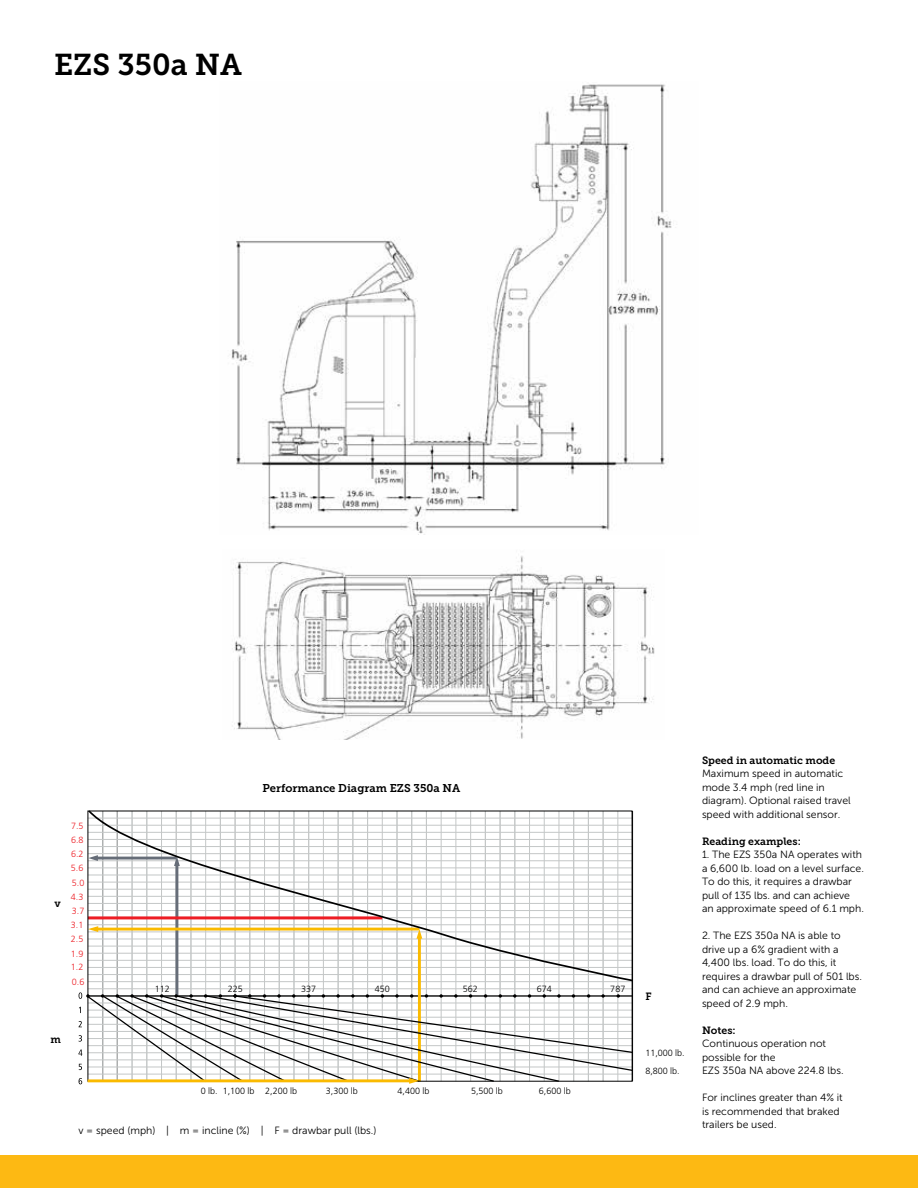
<style>
.page{position:relative;width:918px;height:1188px;background:#fff}
.page>*{position:absolute;margin:0;border:0;box-sizing:border-box;transform-origin:0 0}
.t1{font:30px "Museo Slab 700";color:#000}
.t2{font:11.25px "Museo Slab 700";color:#000}
.t3{font:10.5px/13.5px "Museo Sans 300";color:#000}
.t4{font:10.5px "Museo Slab 700";color:#000}
.t5{font:300 9px/18.6px "Frutiger";color:#000}
.t6{font:300 9px/14.4px "Frutiger";color:#ed1d24}
</style>
<div class="page">
<div style="left:0;top:1155px;width:918px;height:33px;background:#fdb913"></div>
<img style="left:231px;top:84px;width:441px;height:450px">
<img style="left:232px;top:555px;width:423px;height:185px">
<svg style="left:78px;top:982px;width:556px;height:103px"></svg>
<svg style="left:87px;top:810px;width:547px;height:172px"></svg>
<h1 class="t1" style="left:54px;top:48px;width:190px">EZS 350a NA</h1>
<p class="t4" style="left:55px;top:897px;width:8px">v</p>
<p class="t6" style="left:71px;top:819px;width:14px">7.5</p>
<p class="t6" style="left:71px;top:833px;width:14px">6.8</p>
<p class="t6" style="left:71px;top:847px;width:14px">6.2</p>
<p class="t6" style="left:71px;top:861px;width:14px">5.6</p>
<p class="t6" style="left:71px;top:903px;width:15px;text-align:justify">3.7<br>3.1<br>2.5</p>
<p class="t6" style="left:72px;top:974px;width:14px">0.6</p>
<p class="t6" style="left:71px;top:875px;width:15px">5.0<br>4.3</p>
<p class="t6" style="left:71px;top:946px;width:14px">1.9</p>
<p class="t6" style="left:71px;top:960px;width:14px">1.2</p>
<p class="t2" style="left:262px;top:782px;width:199px">Performance Diagram EZS 350a NA</p>
<p class="t5" style="left:155px;top:980px;width:17px">112</p>
<p class="t5" style="left:228px;top:980px;width:17px">225</p>
<p class="t5" style="left:301px;top:980px;width:17px">337</p>
<p class="t5" style="left:375px;top:980px;width:17px">450</p>
<p class="t5" style="left:463px;top:980px;width:17px">562</p>
<p class="t5" style="left:537px;top:980px;width:17px">674</p>
<p class="t5" style="left:610px;top:980px;width:17px">787</p>
<p class="t4" style="left:50px;top:1033px;width:12px">m</p>
<p class="t5" style="left:223px;top:1081px;width:76px">1,100 lb 2,200 lb</p>
<p class="t5" style="left:326px;top:1081px;width:33px">3,300 lb</p>
<p class="t5" style="left:398px;top:1081px;width:33px">4,400 lb</p>
<p class="t5" style="left:471px;top:1081px;width:33px">5,500 lb</p>
<p class="t5" style="left:539px;top:1081px;width:33px">6,600 lb</p>
<p class="t5" style="left:201px;top:1082px;width:18px">0 lb.</p>
<p class="t3" style="left:78px;top:1124px;width:300px">v = speed (mph) | m = incline (%) | F = drawbar pull (lbs.)</p>
<p class="t4" style="left:645px;top:991px;width:8px">F</p>
<p class="t5" style="left:645px;top:1043px;width:41px">11,000 lb.<br>8,800 lb.</p>
<p class="t4" style="left:702px;top:754px;width:135px">Speed in automatic mode</p>
<p class="t3" style="left:702px;top:767px;width:150px">Maximum speed in automatic mode 3.4 mph (red line in diagram). Optional raised travel speed with additional sensor.</p>
<p class="t4" style="left:702px;top:835px;width:100px">Reading examples:</p>
<p class="t3" style="left:702px;top:848px;width:164px">1. The EZS 350a NA operates with a 6,600 lb. load on a level surface.<br>To do this, it requires a drawbar pull of 135 lbs. and can achieve an approximate speed of 6.1 mph.</p>
<p class="t3" style="left:702px;top:929px;width:162px">2. The EZS 350a NA is able to drive up a 6% gradient with a<br>4,400 lbs. load. To do this, it requires a drawbar pull of 501 lbs. and can achieve an approximate speed of 2.9 mph.</p>
<p class="t4" style="left:702px;top:1024px;width:35px">Notes:</p>
<p class="t3" style="left:702px;top:1037px;width:143px">Continuous operation not possible for the<br>EZS 350a NA above 224.8 lbs.</p>
<p class="t3" style="left:702px;top:1091px;width:142px">For inclines greater than 4% it is recommended that braked trailers be used.</p>
</div>
